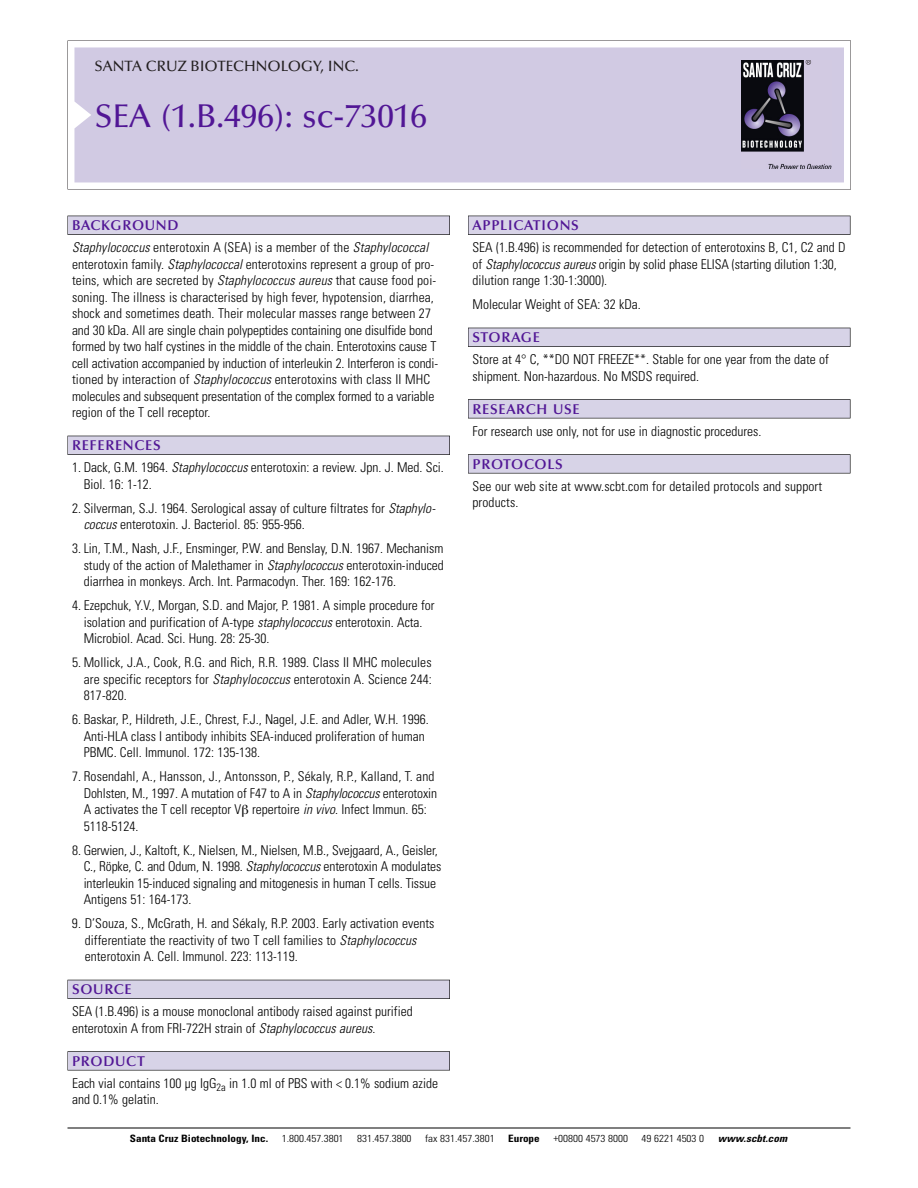
<style>
.page{position:relative;width:918px;height:1188px;background:#fff}
.page>*{position:absolute;margin:0;border:0;box-sizing:border-box;transform-origin:0 0}
.t1{font:500 33px "Optima";color:#511695}
.t2{font:500 15px "Optima";color:#231f20}
.t3{font:600 14.25px "Optima";letter-spacing:.05em;color:#511695}
.t4{font:300 condensed 13.5px/16.5px "Univers";color:#000}
.t5{font:300 condensed 10.2px "Univers";color:#000;scale:1.1 1}
.t6{font:700 condensed 10.2px "Univers";color:#000;scale:1.1 1}
.t7{font:italic 700 condensed 10.2px "Univers";letter-spacing:.005em;color:#000;scale:1.1 1}
.s1{font-style:italic}
</style>
<div class="page">
<svg style="left:68px;top:40px;width:783px;height:149px"></svg>
<div style="left:74px;top:47px;width:770px;height:135px;background:#d1cae3"></div>
<img style="left:741px;top:60px;width:90px;height:108px">
<div style="left:68px;top:216px;width:382px;height:19px;background:#525155"></div>
<div style="left:68px;top:216px;width:381px;height:18px;background:#d7d3e7"></div>
<div style="left:68px;top:436px;width:382px;height:19px;background:#515055"></div>
<div style="left:68px;top:436px;width:381px;height:18px;background:#d7d3e7"></div>
<div style="left:68px;top:980px;width:382px;height:19px;background:#525158"></div>
<div style="left:68px;top:980px;width:381px;height:18px;background:#d7d3e7"></div>
<div style="left:68px;top:1051px;width:382px;height:19px;background:#575759"></div>
<div style="left:68px;top:1052px;width:381px;height:18px;background:#d7d3e7"></div>
<div style="left:468px;top:216px;width:382px;height:19px;background:#525155"></div>
<div style="left:468px;top:216px;width:382px;height:18px;background:#d7d3e7"></div>
<div style="left:468px;top:328px;width:382px;height:19px;background:#515055"></div>
<div style="left:468px;top:328px;width:382px;height:18px;background:#d7d3e7"></div>
<div style="left:468px;top:399px;width:382px;height:19px;background:#545357"></div>
<div style="left:468px;top:400px;width:382px;height:18px;background:#d7d3e7"></div>
<div style="left:468px;top:454px;width:382px;height:19px;background:#575759"></div>
<div style="left:468px;top:455px;width:382px;height:18px;background:#d7d3e7"></div>
<hr style="left:68px;top:1128px;width:782px;height:1px;background:#000">
<p class="t2" style="left:94px;top:61px;width:266px">SANTA CRUZ BIOTECHNOLOGY, INC.</p>
<h1 class="t1" style="left:94px;top:103px;width:334px">SEA (1.B.496): sc-73016</h1>
<p class="t3" style="left:72px;top:219px;width:108px">BACKGROUND</p>
<p class="t4" style="left:72px;top:240px;width:368px"><span class="s1">Staphylococcus</span> enterotoxin A (SEA) is a member of the <span class="s1">Staphylococcal </span>enterotoxin family. <span class="s1">Staphylococcal</span> enterotoxins represent a group of pro&shy;teins, which are secreted by <span class="s1">Staphylococcus aureus</span> that cause food poi&shy;soning. The illness is characterised by high fever, hypotension, diarrhea, shock and sometimes death. Their molecular masses range between 27 and 30 kDa. All are single chain polypeptides containing one disulfide bond formed by two half cystines in the middle of the chain. Enterotoxins cause T cell activation accompanied by induction of interleukin 2. Interferon is condi&shy;tioned by interaction of <span class="s1">Staphylococcus</span> enterotoxins with class II MHC molecules and subsequent presentation of the complex formed to a variable region of the T cell receptor.</p>
<p class="t3" style="left:72px;top:440px;width:90px">REFERENCES</p>
<p class="t4" style="left:84px;top:460px;width:362px;text-indent:-12px">1. Dack, G.M. 1964. <span class="s1">Staphylococcus</span> enterotoxin: a review. Jpn. J. Med. Sci.<br>Biol. 16: 1-12.</p>
<p class="t4" style="left:84px;top:501px;width:352px;text-indent:-12px">2. Silverman, S.J. 1964. Serological assay of culture filtrates for <span class="s1">Staphylo&shy;coccus</span> enterotoxin. J. Bacteriol. 85: 955-956.</p>
<p class="t4" style="left:84px;top:541px;width:362px;text-align:justify;text-indent:-12px">3. Lin, T.M., Nash, J.F., Ensminger, P.W. and Benslay, D.N. 1967. Mechanism study of the action of Malethamer in <span class="s1">Staphylococcus</span> enterotoxin-induced diarrhea in monkeys. Arch. Int. Parmacodyn. Ther. 169: 162-176.</p>
<p class="t4" style="left:84px;top:598px;width:352px;text-indent:-12px">4. Ezepchuk, Y.V., Morgan, S.D. and Major, P. 1981. A simple procedure for isolation and purification of A-type <span class="s1">staphylococcus</span> enterotoxin. Acta.<br>Microbiol. Acad. Sci. Hung. 28: 25-30.</p>
<p class="t4" style="left:84px;top:655px;width:350px;text-align:justify;text-indent:-12px">5. Mollick, J.A., Cook, R.G. and Rich, R.R. 1989. Class II MHC molecules are specific receptors for <span class="s1">Staphylococcus</span> enterotoxin A. Science 244:<br>817-820.</p>
<p class="t4" style="left:84px;top:712px;width:347px;text-indent:-12px">6. Baskar, P., Hildreth, J.E., Chrest, F.J., Nagel, J.E. and Adler, W.H. 1996.<br>Anti-HLA class I antibody inhibits SEA-induced proliferation of human<br>PBMC. Cell. Immunol. 172: 135-138.</p>
<p class="t4" style="left:84px;top:769px;width:355px;text-indent:-12px">7. Rosendahl, A., Hansson, J., Antonsson, P., Sékaly, R.P., Kalland, T. and Dohlsten, M., 1997. A mutation of F47 to A in <span class="s1">Staphylococcus</span> enterotoxin A activates the T cell receptor V repertoire <span class="s1">in vivo</span>. Infect Immun. 65:<br>5118-5124.</p>
<p class="t4" style="left:84px;top:843px;width:359px;text-indent:-12px">8. Gerwien, J., Kaltoft, K., Nielsen, M., Nielsen, M.B., Svejgaard, A., Geisler, C., Röpke, C. and Odum, N. 1998. <span class="s1">Staphylococcus</span> enterotoxin A modulates interleukin 15-induced signaling and mitogenesis in human T cells. Tissue Antigens 51: 164-173.</p>
<p class="t4" style="left:85px;top:916px;width:351px;text-indent:-13px">9. D’Souza, S., McGrath, H. and Sékaly, R.P. 2003. Early activation events differentiate the reactivity of two T cell families to <span class="s1">Staphylococcus </span>enterotoxin A. Cell. Immunol. 223: 113-119.</p>
<p class="t3" style="left:72px;top:984px;width:61px">SOURCE</p>
<p class="t4" style="left:72px;top:1004px;width:342px">SEA (1.B.496) is a mouse monoclonal antibody raised against purified enterotoxin A from FRI-722H strain of <span class="s1">Staphylococcus aureus</span>.</p>
<p class="t3" style="left:72px;top:1055px;width:74px">PRODUCT</p>
<p class="t4" style="left:72px;top:1076px;width:368px">Each vial contains 100 µg IgG<sub>2a</sub> in 1.0 ml of PBS with &lt; 0.1% sodium azide and 0.1% gelatin.</p>
<p class="t3" style="left:473px;top:219px;width:108px">APPLICATIONS</p>
<p class="t4" style="left:473px;top:240px;width:375px">SEA (1.B.496) is recommended for detection of enterotoxins B, C1, C2 and D of <span class="s1">Staphylococcus aureus</span> origin by solid phase ELISA (starting dilution 1:30, dilution range 1:30-1:3000).</p>
<p class="t4" style="left:473px;top:297px;width:170px">Molecular Weight of SEA: 32 kDa.</p>
<p class="t3" style="left:473px;top:332px;width:69px">STORAGE</p>
<p class="t4" style="left:473px;top:352px;width:358px">Store at 4° C, **DO NOT FREEZE**. Stable for one year from the date of shipment. Non-hazardous. No MSDS required.</p>
<p class="t3" style="left:473px;top:403px;width:109px">RESEARCH USE</p>
<p class="t4" style="left:473px;top:424px;width:290px">For research use only, not for use in diagnostic procedures.</p>
<p class="t3" style="left:473px;top:458px;width:92px">PROTOCOLS</p>
<p class="t4" style="left:473px;top:479px;width:351px">See our web site at www.scbt.com for detailed protocols and support products.</p>
<p class="t6" style="left:130px;top:1135px;width:127px">Santa Cruz Biotechnology, Inc.</p>
<p class="t5" style="left:282px;top:1135px;width:58px">1.800.457.3801</p>
<p class="t5" style="left:357px;top:1135px;width:51px">831.457.3800</p>
<p class="t5" style="left:425px;top:1135px;width:65px">fax 831.457.3801</p>
<p class="t6" style="left:508px;top:1135px;width:30px">Europe</p>
<p class="t5" style="left:553px;top:1135px;width:69px">+00800 4573 8000</p>
<p class="t5" style="left:642px;top:1135px;width:58px">49 6221 4503 0</p>
<p class="t7" style="left:718px;top:1135px;width:64px">www.scbt.com</p>
</div>
